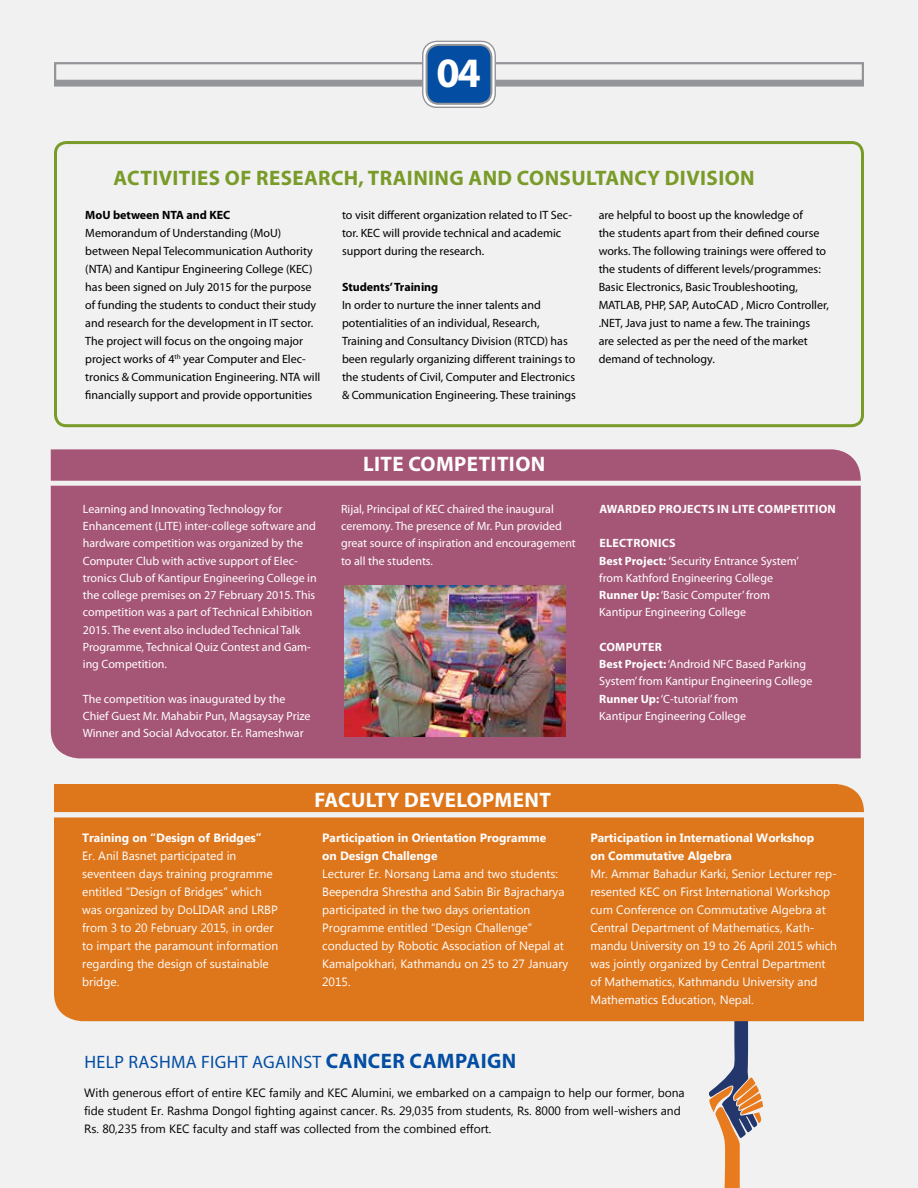
<style>
.page{position:relative;width:918px;height:1188px;background:#f1f1f2}
.page>*{position:absolute;margin:0;border:0;box-sizing:border-box;transform-origin:0 0}
.t1{font:700 42px "Myriad Pro";color:#fff}
.t2{font:700 21px "Myriad Pro";letter-spacing:.02em;color:#799b28}
.t3{font:700 21px "Myriad Pro";letter-spacing:.02em;color:#fff}
.t4{font:700 21px "Myriad Pro";letter-spacing:.02em;color:#034ea2}
.t5{font:18px "Myriad Pro";letter-spacing:.02em;color:#034ea2}
.t6{font:12px/18px "Myriad Pro";color:#000}
.t7{font:12px/17.2px "Myriad Pro";color:#fff}
.t8{font:12px/18px "Myanmar Text";color:#fff}
.t9{font:12px/18px "Myanmar Text";color:#000}
.t10{font:700 12px/18px "Myanmar Text";color:#fff}
.t11{font:700 12px "Myriad Pro";color:#000}
.t12{font:700 12px "Myriad Pro";letter-spacing:.02em;color:#fff}
.s1{font-weight:700}
</style>
<div class="page">
<svg style="left:710px;top:1021px;width:53px;height:167px"></svg>
<svg style="left:54px;top:82px;width:810px;height:5px;background:#9b9d9f"></svg>
<div style="left:54px;top:62px;width:810px;height:20px;border:2px solid #939598"></div>
<svg style="left:423px;top:41px;width:72px;height:66px"></svg>
<div style="left:422px;top:41px;width:74px;height:67px;border:1px solid #939598;border-radius:14px"></div>
<div style="left:427px;top:45px;width:64px;height:59px;background:#034ea2;border-radius:12px"></div>
<div style="left:426px;top:44px;width:66px;height:61px;border:2px solid #939598;border-radius:12px"></div>
<div style="left:54px;top:141px;width:810px;height:286px;border:3px solid #799b28;border-radius:11px"></div>
<div style="left:54px;top:784px;width:810px;height:28px;background:#de761c"></div>
<div style="left:51px;top:449px;width:810px;height:32px;background:#a55575"></div>
<div style="left:54px;top:818px;width:810px;height:203px;background:#de761c"></div>
<div style="left:51px;top:486px;width:810px;height:272px;background:#a55575"></div>
<img style="left:345px;top:586px;width:220px;height:151px">
<h1 class="t1" style="left:436px;top:45px;width:46px">04</h1>
<h1 class="t1" style="left:458px;top:45px;width:25px">1</h1>
<h2 class="t2" style="left:114px;top:164px;width:643px">ACTIVITIES OF RESEARCH, TRAINING AND CONSULTANCY DIVISION</h2>
<p class="t11" style="left:85px;top:207px;width:132px">MOU BETWEEN NTA AND KEC</p>
<p class="t6" style="left:85px;top:223px;width:237px">Memorandum of Understanding (MoU) between Nepal Telecommunication Authority (NTA) and Kantipur Engineering College (KEC) has been signed on July 2015 for the purpose of funding the students to conduct their study and research for the development in IT sector.<br>The project will focus on the ongoing major project works of 4<sup>th</sup> year Computer and Elec&shy;tronics &amp; Communication Engineering. NTA will financially support and provide opportunities</p>
<p class="t6" style="left:342px;top:205px;width:232px">to visit different organization related to IT Sec&shy;tor. KEC will provide technical and academic support during the research.</p>
<p class="t11" style="left:342px;top:279px;width:98px">STUDENTS’ TRAINING</p>
<p class="t6" style="left:342px;top:295px;width:236px">In order to nurture the inner talents and potentialities of an individual, Research, Training and Consultancy Division (RTCD) has been regularly organizing different trainings to the students of Civil, Computer and Electronics &amp; Communication Engineering. These trainings</p>
<p class="t6" style="left:599px;top:205px;width:232px">are helpful to boost up the knowledge of<br>the students apart from their defined course works. The following trainings were offered to the students of different levels/programmes:<br>Basic Electronics, Basic Troubleshooting, MATLAB, PHP, SAP, AutoCAD , Micro Controller, .NET, Java just to name a few. The trainings<br>are selected as per the need of the market demand of technology.</p>
<p class="t7" style="left:83px;top:500px;width:235px">Learning and Innovating Technology for Enhancement (LITE) inter-college software and hardware competition was organized by the Computer Club with active support of Elec&shy;tronics Club of Kantipur Engineering College in the college premises on 27 February 2015. This competition was a part of Technical Exhibition 2015. The event also included Technical Talk Programme, Technical Quiz Contest and Gam&shy;ing Competition.</p>
<p class="t7" style="left:83px;top:690px;width:229px">The competition was inaugurated by the<br>Chief Guest Mr. Mahabir Pun, Magsaysay Prize<br>Winner and Social Advocator. Er. Rameshwar</p>
<h2 class="t3" style="left:363px;top:451px;width:184px">LITE COMPETITION</h2>
<p class="t7" style="left:341px;top:500px;width:236px">Rijal, Principal of KEC chaired the inaugural ceremony. The presence of Mr. Pun provided great source of inspiration and encouragement to all the students.</p>
<p class="t12" style="left:599px;top:501px;width:238px">AWARDED PROJECTS IN LITE COMPETITION</p>
<p class="t7" style="left:599px;top:534px;width:201px"><span class="s1">ELECTRONICS<br>BEST PROJECT:</span> ‘Security Entrance System’ from Kathford Engineering College<br><span class="s1">RUNNER UP:</span> ‘Basic Computer’ from<br>Kantipur Engineering College</p>
<p class="t7" style="left:599px;top:638px;width:215px"><span class="s1">COMPUTER<br>BEST PROJECT:</span> ‘Android NFC Based Parking<br>System’ from Kantipur Engineering College<br><span class="s1">RUNNER UP:</span> ‘C-tutorial’ from<br>Kantipur Engineering College</p>
<p class="t10" style="left:82px;top:829px;width:181px">Training on “Design of Bridges”</p>
<p class="t8" style="left:82px;top:847px;width:197px">Er. Anil Basnet participated in seventeen days training programme entitled “Design of Bridges” which was organized by DoLIDAR and LRBP from 3 to 20 February 2015, in order to impart the paramount information regarding the design of sustainable bridge.</p>
<h2 class="t3" style="left:314px;top:787px;width:234px">FACULTY DEVELOPMENT</h2>
<p class="t10" style="left:322px;top:829px;width:226px">Participation in Orientation Programme on Design Challenge</p>
<p class="t8" style="left:322px;top:865px;width:248px">Lecturer Er. Norsang Lama and two students:<br>Beependra Shrestha and Sabin Bir Bajracharya participated in the two days orientation Programme entitled “Design Challenge” conducted by Robotic Association of Nepal at Kamalpokhari, Kathmandu on 25 to 27 January 2015.</p>
<h3 class="t5" style="left:84px;top:1051px;width:22px">Help</h3>
<h3 class="t5" style="left:128px;top:1051px;width:23px">Rashma</h3>
<h3 class="t5" style="left:201px;top:1051px;width:20px">Fight</h3>
<h3 class="t5" style="left:252px;top:1051px;width:22px">Against</h3>
<h2 class="t4" style="left:326px;top:1047px;width:192px">CANCER CAMPAIGN</h2>
<p class="t10" style="left:590px;top:829px;width:225px">Participation in International Workshop on Commutative Algebra</p>
<p class="t8" style="left:590px;top:865px;width:248px">Mr. Ammar Bahadur Karki, Senior Lecturer rep&shy;resented KEC on First International Workshop cum Conference on Commutative Algebra at Central Department of Mathematics, Kath&shy;mandu University on 19 to 26 April 2015 which was jointly organized by Central Department of Mathematics, Kathmandu University and Mathematics Education, Nepal.</p>
<p class="t9" style="left:84px;top:1084px;width:602px">With generous effort of entire KEC family and KEC Alumini, we embarked on a campaign to help our former, bona fide student Er. Rashma Dongol fighting against cancer. Rs. 29,035 from students, Rs. 8000 from well-wishers and<br>Rs. 80,235 from KEC faculty and staff was collected from the combined effort.</p>
</div>
